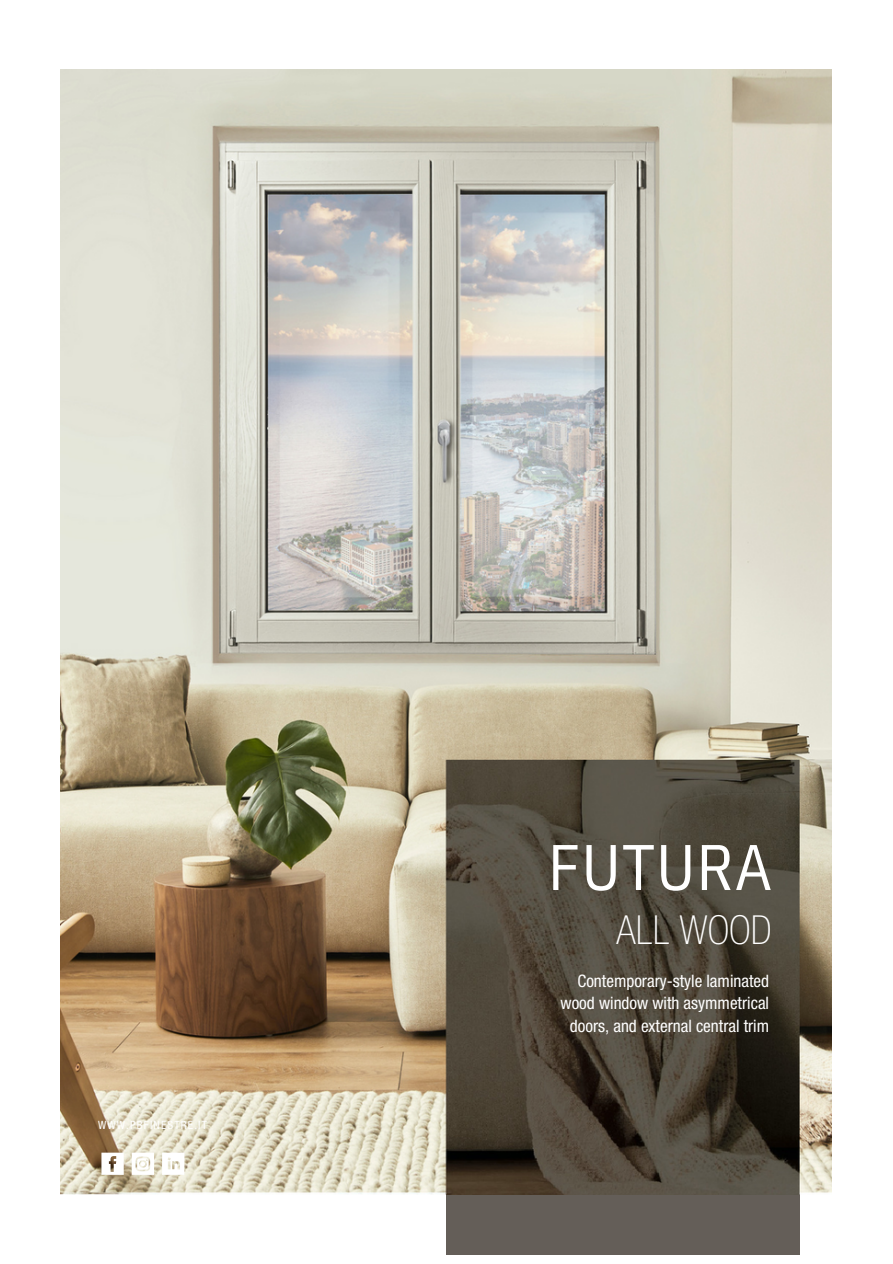
<style>
.page{position:relative;width:893px;height:1264px;background:#fff}
.page>*{position:absolute;margin:0;border:0;box-sizing:border-box;transform-origin:0 0}
.t1{font:64.35px "IBM Plex Sans Cond";letter-spacing:.015em;color:#fff}
.t2{font:100 condensed 40.05px "Helvetica Neue LT Std";color:#fff}
.t3{font:condensed 17.1px/22.5px "Helvetica Neue LT Std";color:#fff;text-align:right}
.t4{font:condensed 11.4px "Helvetica Neue LT Std";letter-spacing:.1em;color:#fff}
</style>
<div class="page">
<div style="left:446px;top:1193px;width:353px;height:61px;background:#645e58"></div>
<img style="left:61px;top:70px;width:770px;height:1124px">
<svg style="left:94px;top:1145px;width:30px;height:36px"></svg>
<svg style="left:163px;top:1145px;width:28px;height:36px"></svg>
<svg style="left:124px;top:1145px;width:39px;height:36px"></svg>
<h2 class="t4" style="left:98px;top:1118px;width:110px">WWW.PBFINESTRE.IT</h2>
<p class="t1" style="left:548px;top:824px;width:226px">FUTURA</p>
<p class="t2" style="left:616px;top:907px;width:157px">ALL WOOD</p>
<h1 class="t3" style="left:560px;top:969px;width:210px">Contemporary-style laminated wood window with asymmetrical doors, and external central trim</h1>
</div>
